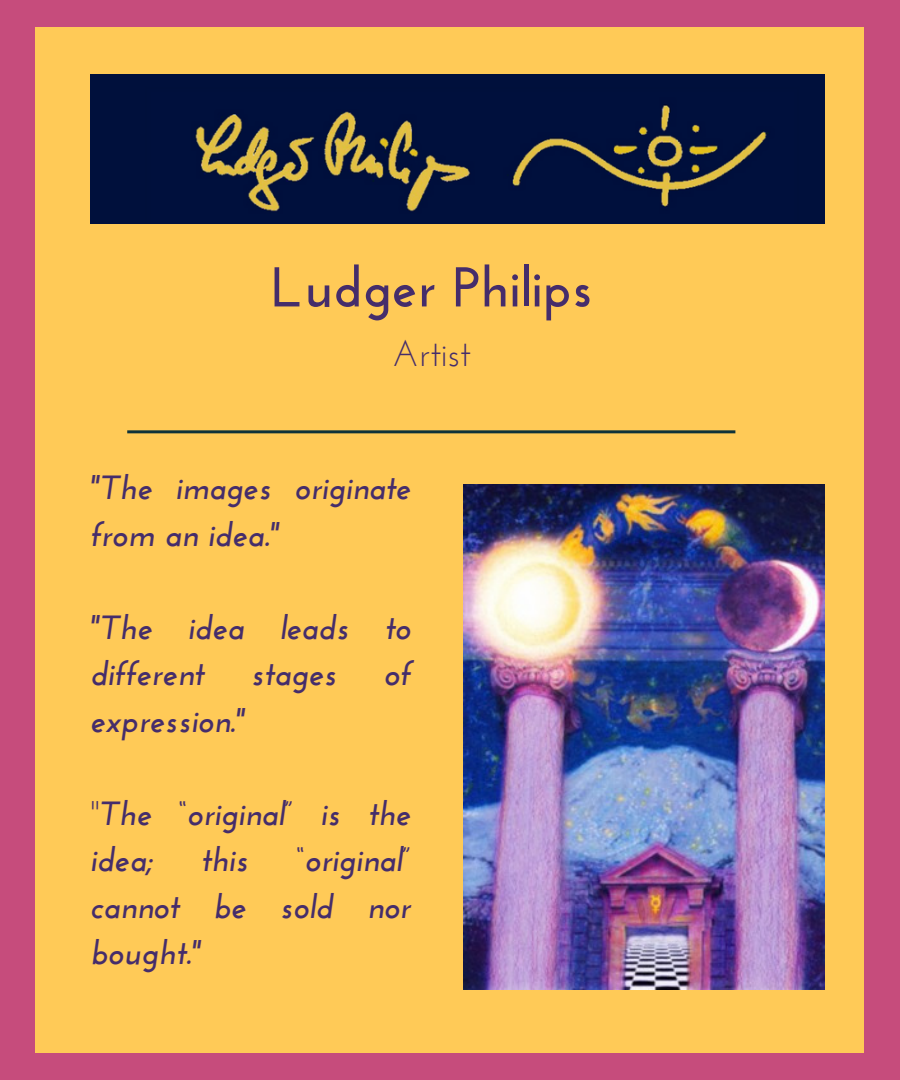
<style>
.page{position:relative;width:900px;height:1080px;background:#c64c7c}
.page>*{position:absolute;margin:0;border:0;box-sizing:border-box;transform-origin:0 0}
.t1{font:700 56px "Josefin Sans";color:#452d6b}
.t2{font:36px "Josefin Sans";color:#452d6b}
.t3{font:italic 700 33.4px/46.4px "Josefin Sans";color:#452d6b}
.s1{font-weight:400;font-style:normal}
</style>
<div class="page">
<div style="left:35px;top:27px;width:829px;height:1026px;background:#ffca57"></div>
<img style="left:90px;top:74px;width:735px;height:150px">
<hr style="left:127px;top:430px;width:608px;height:3px;background:#0e3239">
<img style="left:463px;top:484px;width:362px;height:506px">
<h2 class="t1" style="left:271px;top:264px;width:323px">Ludger Philips</h2>
<h2 class="t2" style="left:392px;top:339px;width:80px">Artist</h2>
<h3 class="t3" style="left:90px;top:467px;width:322px">"The images originate from an idea."</h3>
<p class="t3" style="left:90px;top:607px;width:322px">"The idea leads to different</p>
<p class="t3" style="left:251px;top:653px;width:88px">stages</p>
<p class="t3" style="left:384px;top:653px;width:28px">of</p>
<p class="t3" style="left:90px;top:700px;width:158px">expression."</p>
<p class="t3" style="left:90px;top:793px;width:322px"><span class="s1">"</span>The “original” is the idea;</p>
<p class="t3" style="left:90px;top:839px;width:322px;text-align:justify;text-indent:207px">“original” cannot be sold nor bought."</p>
<p class="t3" style="left:201px;top:839px;width:49px">this</p>
</div>
